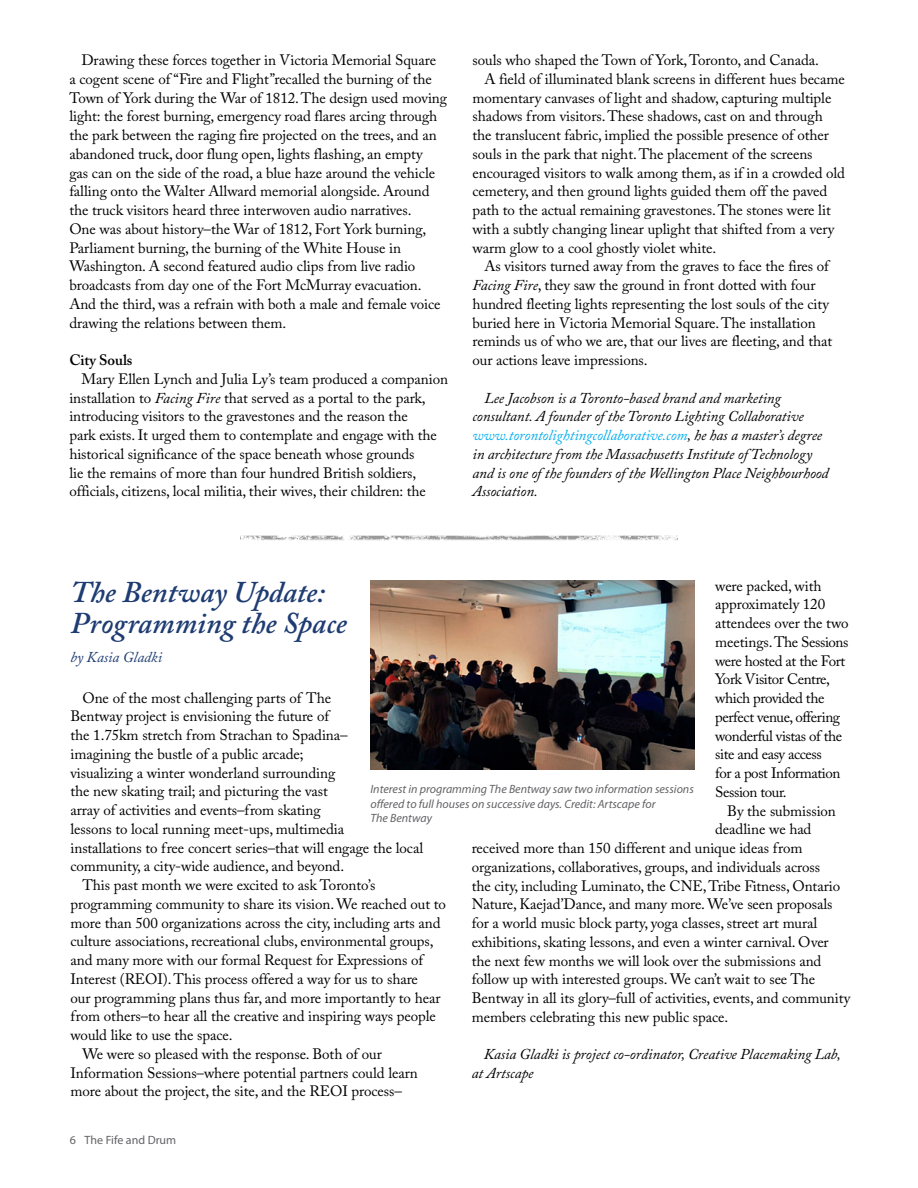
<style>
.page{position:relative;width:918px;height:1188px;background:#fff}
.page>*{position:absolute;margin:0;border:0;box-sizing:border-box;transform-origin:0 0}
.t1{font:italic 600 30px/31.5px "Adobe Caslon Pro";color:#1e3c72}
.Para-1b{font:15px/18.8px "Adobe Caslon Pro";letter-spacing:-.005em;color:#000}
.Para-1b-2{font:italic 15px/18.8px "Adobe Caslon Pro";letter-spacing:-.005em;color:#000}
.Para-1b-3{font:15px/18.8px "Adobe Caslon Pro";letter-spacing:-.03em;color:#000}
.t2{font:italic 15px "Adobe Caslon Pro";color:#1e3c72}
.Para-1b-4{font:600 15px "Adobe Caslon Pro";letter-spacing:-.005em;color:#000}
.Para-3_credits{font:italic 12px/14.2px "Myriad Pro";color:#636366}
.t3{font:12px "Myriad Pro";color:#636366}
.s1{font-style:italic}
.s2{color:#00aeef}
</style>
<div class="page">
<img style="left:240px;top:535px;width:438px;height:6px">
<img style="left:370px;top:580px;width:325px;height:189px">
<p class="Para-1b" style="left:69px;top:50px;width:379px;text-indent:12px">Drawing these forces together in Victoria Memorial Square<br>a cogent scene of “Fire and Flight”recalled the burning of the Town of York during the War of 1812. The design used moving light: the forest burning, emergency road flares arcing through the park between the raging fire projected on the trees, and an abandoned truck, door flung open, lights flashing, an empty<br>gas can on the side of the road, a blue haze around the vehicle falling onto the Walter Allward memorial alongside. Around the truck visitors heard three interwoven audio narratives.<br>One was about history–the War of 1812, Fort York burning, Parliament burning, the burning of the White House in Washington. A second featured audio clips from live radio broadcasts from day one of the Fort McMurray evacuation.<br>And the third, was a refrain with both a male and female voice drawing the relations between them.</p>
<p class="Para-1b-4" style="left:69px;top:351px;width:65px">City Souls</p>
<p class="Para-1b" style="left:69px;top:369px;width:380px;text-indent:12px">Mary Ellen Lynch and Julia Ly’s team produced a companion installation to <span class="s1">Facing Fire</span> that served as a portal to the park, introducing visitors to the gravestones and the reason the<br>park exists. It urged them to contemplate and engage with the historical significance of the space beneath whose grounds<br>lie the remains of more than four hundred British soldiers, officials, citizens, local militia, their wives, their children: the</p>
<p class="Para-1b" style="left:472px;top:50px;width:348px">souls who shaped the Town of York, Toronto, and Canada.</p>
<p class="Para-1b" style="left:472px;top:69px;width:374px;text-indent:12px">A field of illuminated blank screens in different hues became momentary canvases of light and shadow, capturing multiple shadows from visitors. These shadows, cast on and through the translucent fabric, implied the possible presence of other souls in the park that night. The placement of the screens encouraged visitors to walk among them, as if in a crowded old cemetery, and then ground lights guided them off the paved path to the actual remaining gravestones. The stones were lit with a subtly changing linear uplight that shifted from a very warm glow to a cool ghostly violet white.</p>
<p class="Para-1b" style="left:472px;top:257px;width:361px;text-indent:12px">As visitors turned away from the graves to face the fires of <span class="s1">Facing Fire</span>, they saw the ground in front dotted with four hundred fleeting lights representing the lost souls of the city buried here in Victoria Memorial Square. The installation reminds us of who we are, that our lives are fleeting, and that our actions leave impressions.</p>
<p class="Para-1b-2" style="left:472px;top:388px;width:358px;text-indent:12px">Lee Jacobson is a Toronto-based brand and marketing consultant. A founder of the Toronto Lighting Collaborative <span class="s2">www.torontolightingcollaborative.com</span>, he has a master’s degree in architecture from the Massachusetts Institute of Technology and is one of the founders of the Wellington Place Neighbourhood Association.</p>
<p class="Para-1b-3" style="left:715px;top:576px;width:135px">were packed, with approximately 120 attendees over the two meetings. The Sessions were hosted at the Fort<br>York Visitor Centre, which provided the perfect venue, offering wonderful vistas of the site and easy access<br>for a post Information<br>Session tour.</p>
<p class="Para-1b" style="left:727px;top:801px;width:110px">By the submission</p>
<p class="Para-1b" style="left:715px;top:820px;width:98px">deadline we had</p>
<p class="Para-1b" style="left:472px;top:839px;width:332px">received more than 150 different and unique ideas from</p>
<p class="Para-1b" style="left:472px;top:857px;width:350px">organizations, collaboratives, groups, and individuals across</p>
<p class="Para-1b" style="left:472px;top:876px;width:370px">the city, including Luminato, the CNE, Tribe Fitness, Ontario</p>
<p class="Para-1b" style="left:472px;top:895px;width:362px">Nature, Kaejad’Dance, and many more. We’ve seen proposals</p>
<p class="Para-1b" style="left:472px;top:914px;width:347px">for a world music block party, yoga classes, street art mural</p>
<p class="Para-1b" style="left:472px;top:932px;width:359px">exhibitions, skating lessons, and even a winter carnival. Over</p>
<p class="Para-1b" style="left:472px;top:951px;width:351px">the next few months we will look over the submissions and</p>
<p class="Para-1b" style="left:472px;top:970px;width:345px">follow up with interested groups. We can’t wait to see The</p>
<p class="Para-1b" style="left:472px;top:989px;width:380px">Bentway in all its glory–full of activities, events, and community</p>
<p class="Para-1b" style="left:472px;top:1007px;width:258px">members celebrating this new public space.</p>
<p class="Para-1b-2" style="left:472px;top:1045px;width:371px;text-indent:12px">Kasia Gladki is project co-ordinator, Creative Placemaking Lab, at Artscape</p>
<h1 class="t1" style="left:70px;top:576px;width:278px">The Bentway Update:<br>Programming the Space</h1>
<h3 class="t2" style="left:70px;top:648px;width:93px">by Kasia Gladki</h3>
<p class="Para-1b" style="left:70px;top:688px;width:354px;text-indent:12px">One of the most challenging parts of The<br>Bentway project is envisioning the future of<br>the 1.75km stretch from Strachan to Spadina–<br>imagining the bustle of a public arcade;<br>visualizing a winter wonderland surrounding<br>the new skating trail; and picturing the vast<br>array of activities and events–from skating<br>lessons to local running meet-ups, multimedia<br>installations to free concert series–that will engage the local community, a city-wide audience, and beyond.</p>
<p class="Para-1b" style="left:70px;top:876px;width:377px;text-indent:12px">This past month we were excited to ask Toronto’s programming community to share its vision. We reached out to more than 500 organizations across the city, including arts and culture associations, recreational clubs, environmental groups, and many more with our formal Request for Expressions of Interest (REOI). This process offered a way for us to share<br>our programming plans thus far, and more importantly to hear from others–to hear all the creative and inspiring ways people would like to use the space.</p>
<p class="Para-1b" style="left:70px;top:1044px;width:349px;text-indent:12px">We were so pleased with the response. Both of our<br>Information Sessions–where potential partners could learn more about the project, the site, and the REOI process–</p>
<p class="Para-3_credits" style="left:370px;top:782px;width:325px">Interest in programming The Bentway saw two information sessions offered to full houses on successive days. Credit: Artscape for<br>The Bentway</p>
<p class="t3" style="left:70px;top:1134px;width:108px">6 The Fife and Drum</p>
</div>
